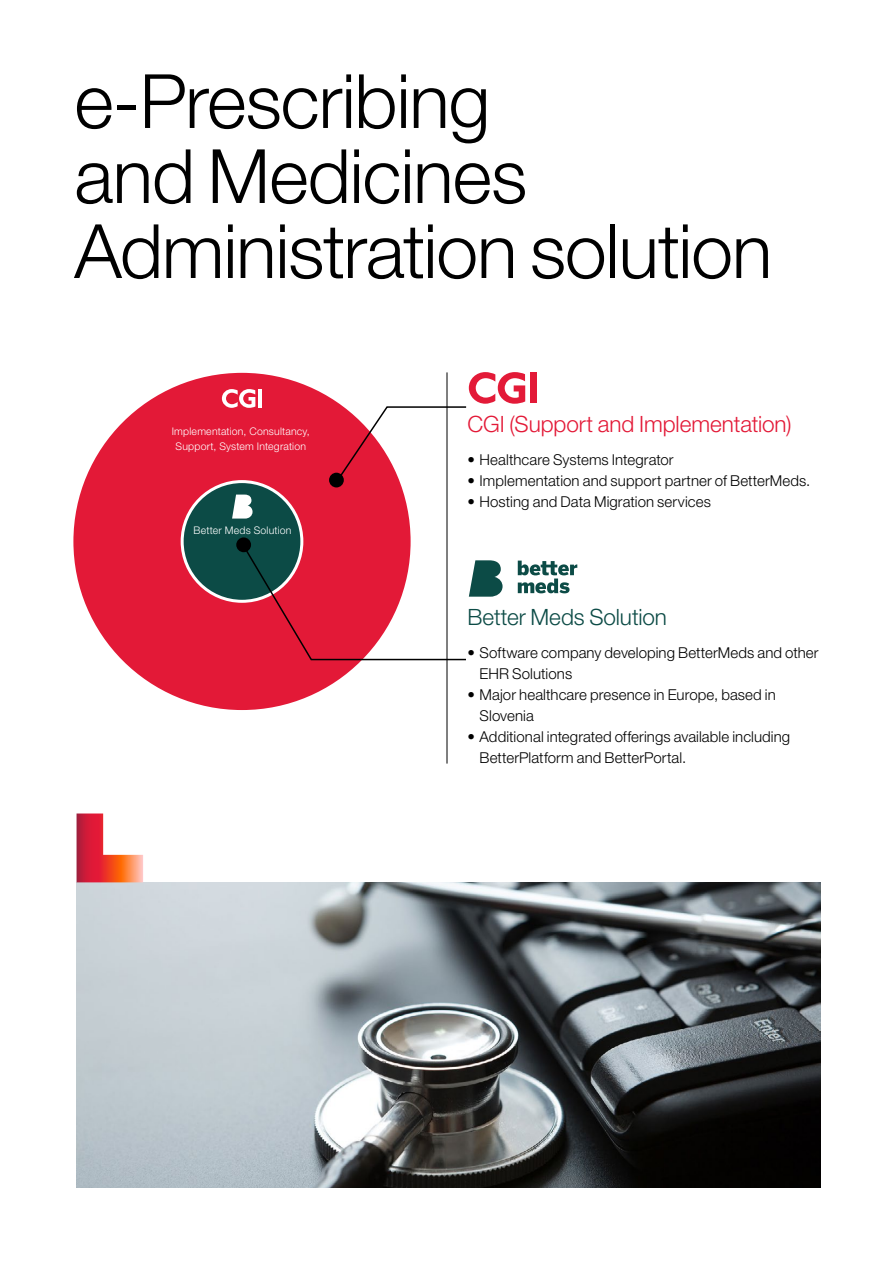
<style>
.page{position:relative;width:893px;height:1263px;background:#fff}
.page>*{position:absolute;margin:0;border:0;box-sizing:border-box;transform-origin:0 0}
.t1{font:300 75px/75px "Helvetica Neue LT Pro";letter-spacing:-.015em;color:#000}
.t2{font:300 22.5px "Helvetica Neue LT Pro";letter-spacing:-.005em;color:#e31937}
.t3{font:300 22.5px "Helvetica Neue LT Pro";color:#0c4b46}
.t4{font:300 15px/21px "Helvetica Neue LT Pro";letter-spacing:.005em;color:#000}
.t5{font:300 10.5px/15px "Helvetica Neue LT Pro";letter-spacing:.02em;color:#fff;text-align:center}
</style>
<div class="page">
<div style="left:73px;top:373px;width:338px;height:337px;background:#e31937;border-radius:50%"></div>
<img style="left:77px;top:882px;width:744px;height:305px">
<svg style="left:77px;top:813px;width:66px;height:69px"></svg>
<div style="left:182px;top:482px;width:120px;height:119px;background:#0c4b46;border-radius:50%"></div>
<div style="left:181px;top:480px;width:122px;height:123px;border:3px solid #fff;border-radius:50%"></div>
<div style="left:329px;top:473px;width:15px;height:14px;background:#000;border-radius:50%"></div>
<div style="left:236px;top:537px;width:15px;height:15px;background:#000;border-radius:50%"></div>
<hr style="left:447px;top:372px;width:1px;height:391px;background:#000">
<svg style="left:242px;top:544px;width:261px;height:117px"></svg>
<svg style="left:518px;top:561px;width:59px;height:32px"></svg>
<svg style="left:232px;top:495px;width:21px;height:23px"></svg>
<svg style="left:336px;top:372px;width:189px;height:110px"></svg>
<div style="left:530px;top:373px;width:7px;height:30px;background:#e31a38"></div>
<svg style="left:222px;top:389px;width:33px;height:19px"></svg>
<hr style="left:258px;top:389px;width:4px;height:18px;background:#fff">
<h1 class="t1" style="left:74px;top:62px;width:699px">e-Prescribing<br>and Medicines<br>Administration solution</h1>
<p class="t5" style="left:172px;top:424px;width:139px">Implementation, Consultancy,<br>Support, System Integration</p>
<p class="t5" style="left:194px;top:522px;width:99px">Better Meds Solution</p>
<h2 class="t2" style="left:468px;top:410px;width:325px">CGI (Support and Implementation)</h2>
<p class="t4" style="left:468px;top:448px;width:208px">• Healthcare Systems Integrator</p>
<p class="t4" style="left:468px;top:469px;width:344px">• Implementation and support partner of BetterMeds.</p>
<p class="t4" style="left:468px;top:490px;width:245px">• Hosting and Data Migration services</p>
<h2 class="t3" style="left:468px;top:603px;width:201px">Better Meds Solution</h2>
<p class="t4" style="left:480px;top:642px;width:340px;text-indent:-12px">• Software company developing BetterMeds and other<br>EHR Solutions</p>
<p class="t4" style="left:480px;top:684px;width:298px;text-indent:-12px">• Major healthcare presence in Europe, based in<br>Slovenia</p>
<p class="t4" style="left:480px;top:726px;width:312px;text-indent:-12px">• Additional integrated offerings available including<br>BetterPlatform and BetterPortal.</p>
</div>
